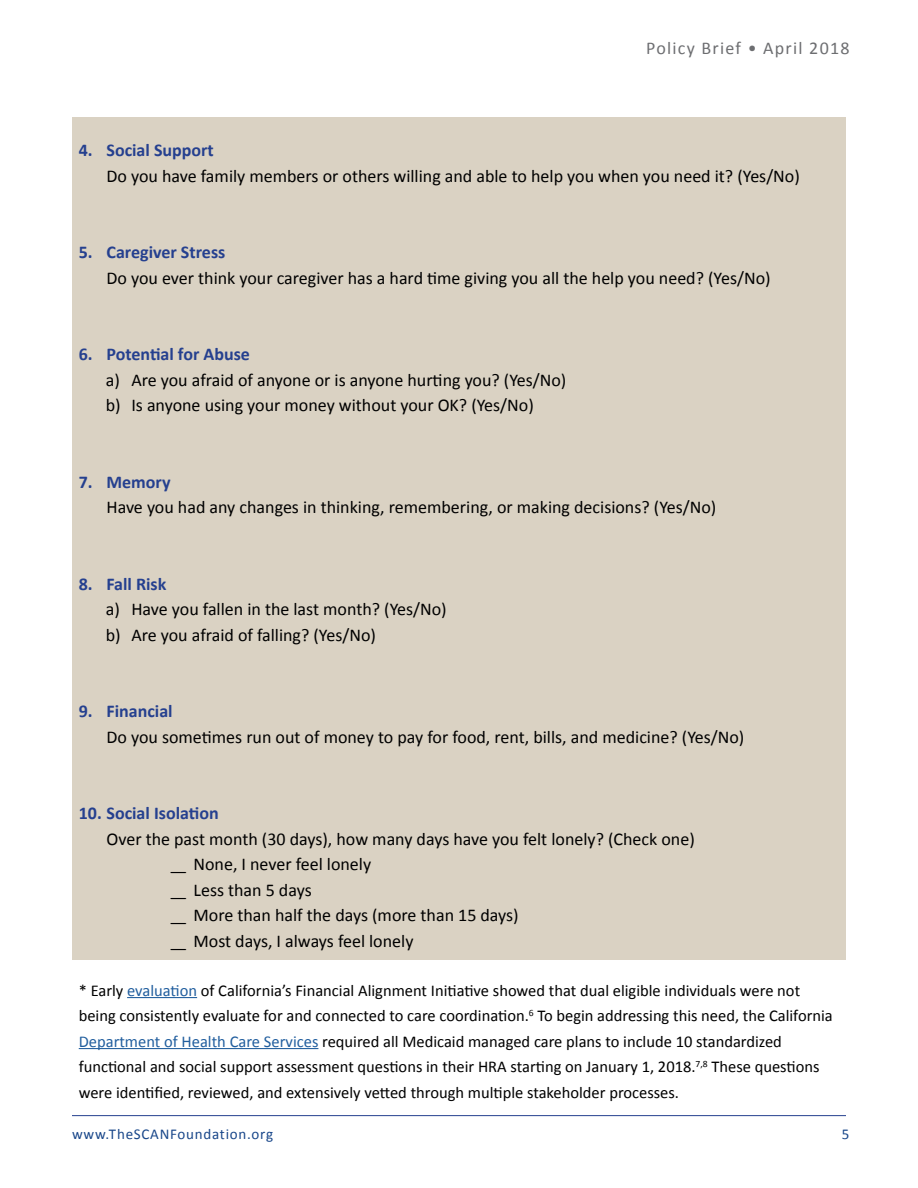
<style>
.page{position:relative;width:918px;height:1188px;background:#fff}
.page>*{position:absolute;margin:0;border:0;box-sizing:border-box;transform-origin:0 0}
.t1{font:18px/25.5px "Calibri";color:#000}
.t2{font:700 18px "Calibri";color:#25408f}
.t3{font:18px "Calibri";letter-spacing:.07em;color:#6d6e71}
.t4{font:16.5px/25.5px "Calibri";color:#000}
.t5{font:15px "Calibri";letter-spacing:.05em;color:#19478a}
.s1{color:#215e9e}
</style>
<div class="page">
<hr style="left:72px;top:1115px;width:774px;height:1px;background:#25408f">
<div style="left:72px;top:117px;width:774px;height:842px;background:#dad2c3"></div>
<hr style="left:127px;top:997px;width:70px;height:1px;background:#215e9e">
<hr style="left:79px;top:1048px;width:239px;height:1px;background:#215e9e">
<p class="t3" style="left:646px;top:36px;width:205px">Policy Brief • April 2018</p>
<p class="t2" style="left:79px;top:139px;width:137px">4. Social Support</p>
<p class="t1" style="left:107px;top:163px;width:695px">Do you have family members or others willing and able to help you when you need it? (Yes/No)</p>
<p class="t2" style="left:79px;top:241px;width:148px">5. Caregiver Stress</p>
<p class="t1" style="left:107px;top:265px;width:666px">Do you ever think your caregiver has a hard time giving you all the help you need? (Yes/No)</p>
<p class="t2" style="left:79px;top:343px;width:173px">6. Potential for Abuse</p>
<p class="t1" style="left:106px;top:367px;width:462px">a) Are you afraid of anyone or is anyone hurting you? (Yes/No) b) Is anyone using your money without your OK? (Yes/No)</p>
<p class="t2" style="left:79px;top:470px;width:93px">7. Memory</p>
<p class="t1" style="left:107px;top:494px;width:611px">Have you had any changes in thinking, remembering, or making decisions? (Yes/No)</p>
<p class="t2" style="left:79px;top:572px;width:89px">8. Fall Risk</p>
<p class="t1" style="left:106px;top:596px;width:343px">a) Have you fallen in the last month? (Yes/No) b) Are you afraid of falling? (Yes/No)</p>
<p class="t2" style="left:79px;top:700px;width:95px">9. Financial</p>
<p class="t1" style="left:107px;top:724px;width:639px">Do you sometimes run out of money to pay for food, rent, bills, and medicine? (Yes/No)</p>
<p class="t2" style="left:79px;top:802px;width:141px">10. Social Isolation</p>
<p class="t1" style="left:170px;top:826px;width:526px;text-indent:-64px">Over the past month (30 days), how many days have you felt lonely? (Check one) ֝ None, I never feel lonely<br>֝ Less than 5 days<br>֝ More than half the days (more than 15 days)<br>֝ Most days, I always feel lonely</p>
<p class="t4" style="left:79px;top:978px;width:756px">* Early <span class="s1">evaluation</span> of California’s Financial Alignment Initiative showed that dual eligible individuals were not being consistently evaluate for and connected to care coordination.<sup>6</sup> To begin addressing this need, the California <span class="s1">Department of Health Care Services</span> required all Medicaid managed care plans to include 10 standardized functional and social support assessment questions in their HRA starting on January 1, 2018.<sup>7,8</sup> These questions were identified, reviewed, and extensively vetted through multiple stakeholder processes.</p>
<p class="t5" style="left:72px;top:1124px;width:203px">www.TheSCANFoundation.org</p>
<p class="t5" style="left:842px;top:1124px;width:9px">5</p>
</div>
